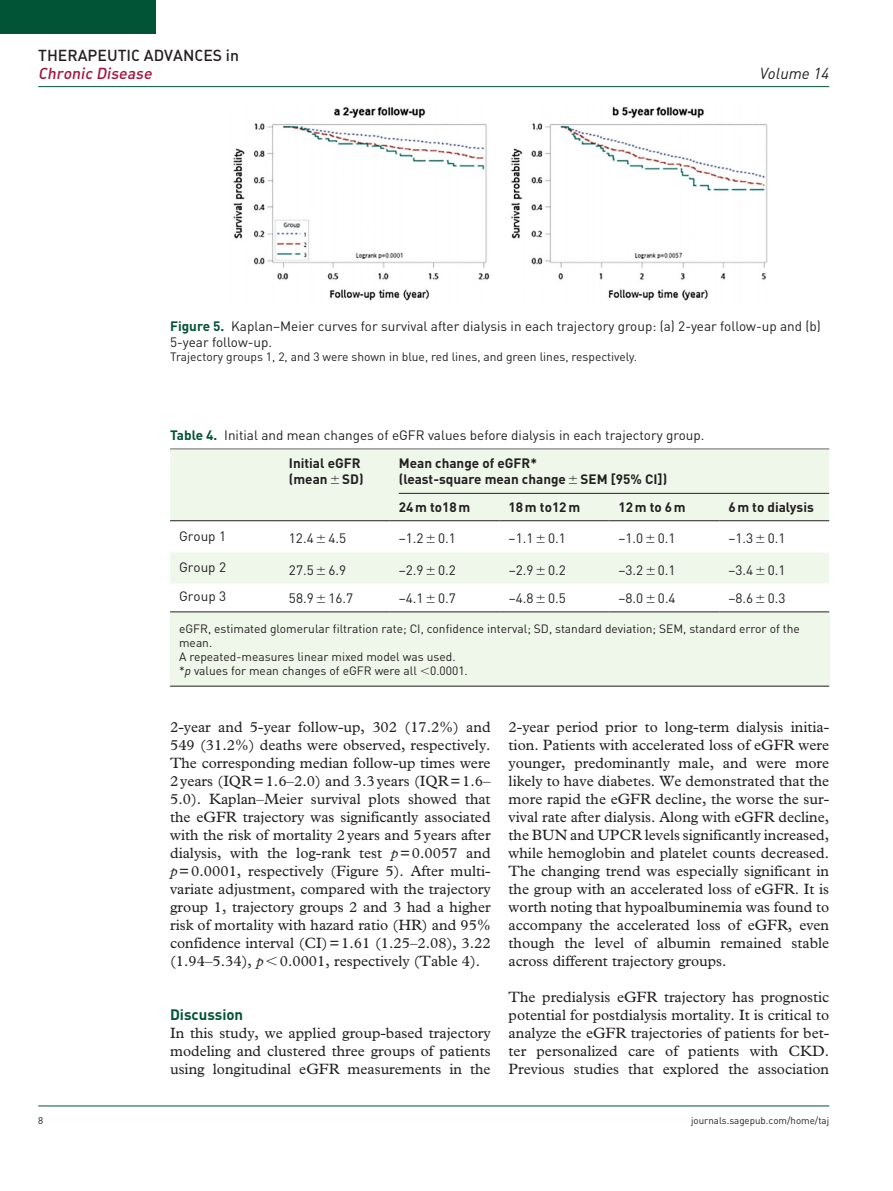
<style>
.page{position:relative;width:893px;height:1191px;background:#fff}
.page>*{position:absolute;margin:0;border:0;box-sizing:border-box;transform-origin:0 0}
.t1{font:15.75px "DIN Medium Alternate";color:#231f20}
.t2{font:italic 15.75px "DIN Medium Alternate";color:#a6133e}
.t3{font:italic 15.75px "DIN";color:#231f20}
.t4{font:15px/18px "Plantin Std";color:#231f20;text-align:justify}
.t5{font:700 15px "DIN";color:#015436}
.t6{font:13.5px/15.8px "DIN";color:#231f20}
.t7{font:700 13.5px/15.8px "DIN";color:#231f20}
.t8{font:12px/14.2px "DIN";color:#231f20}
.t9{font:9.75px "DIN";color:#231f20}
.s1{font-weight:700;color:#015436}
.s2{font-weight:700}
.s3{font-style:italic}
</style>
<div class="page">
<hr style="left:38px;top:86px;width:791px;height:1px;background:#015436">
<hr style="left:38px;top:1105px;width:791px;height:1px;background:#015436">
<div style="left:0;top:0;width:155px;height:34px;background:#015436"></div>
<div style="left:170px;top:612px;width:659px;height:74px;background:#eff7ea"></div>
<img style="left:233px;top:106px;width:535px;height:195px">
<hr style="left:170px;top:686px;width:659px;height:1px;background:#231f20">
<div style="left:170px;top:449px;width:659px;height:71px;background:#eff7ea"></div>
<svg style="left:170px;top:521px;width:659px;height:62px;fill:#f4f9f0"></svg>
<hr style="left:170px;top:520px;width:110px;height:1px;background:#231f20">
<hr style="left:390px;top:520px;width:110px;height:1px;background:#231f20">
<hr style="left:500px;top:520px;width:109px;height:1px;background:#231f20">
<hr style="left:609px;top:520px;width:110px;height:1px;background:#231f20">
<hr style="left:719px;top:520px;width:110px;height:1px;background:#231f20">
<hr style="left:170px;top:611px;width:110px;height:1px;background:#231f20">
<hr style="left:280px;top:611px;width:110px;height:1px;background:#231f20">
<hr style="left:390px;top:611px;width:110px;height:1px;background:#231f20">
<hr style="left:500px;top:611px;width:109px;height:1px;background:#231f20">
<hr style="left:609px;top:611px;width:110px;height:1px;background:#231f20">
<hr style="left:719px;top:611px;width:110px;height:1px;background:#231f20">
<hr style="left:280px;top:520px;width:110px;height:1px;background:#231f20">
<hr style="left:399px;top:493px;width:430px;height:1px;background:#231f20">
<svg style="left:331px;top:475px;width:8px;height:8px"></svg>
<svg style="left:569px;top:475px;width:8px;height:8px"></svg>
<svg style="left:317px;top:535px;width:8px;height:8px"></svg>
<svg style="left:427px;top:535px;width:8px;height:8px"></svg>
<svg style="left:537px;top:535px;width:8px;height:8px"></svg>
<svg style="left:647px;top:535px;width:8px;height:8px"></svg>
<svg style="left:756px;top:535px;width:8px;height:8px"></svg>
<svg style="left:317px;top:566px;width:8px;height:8px"></svg>
<svg style="left:427px;top:566px;width:8px;height:8px"></svg>
<svg style="left:537px;top:566px;width:8px;height:8px"></svg>
<svg style="left:647px;top:566px;width:8px;height:8px"></svg>
<svg style="left:756px;top:566px;width:8px;height:8px"></svg>
<p class="t1" style="left:38px;top:45px;width:202px">THERAPEUTIC ADVANCES IN</p>
<p class="t2" style="left:38px;top:63px;width:118px">Chronic Disease</p>
<p class="t3" style="left:760px;top:63px;width:71px">Volume 14</p>
<p class="t6" style="left:170px;top:318px;width:652px"><span class="s1">Figure 5.</span> Kaplan–Meier curves for survival after dialysis in each trajectory group: (a) 2-year follow-up and (b)<br>5-year follow-up.</p>
<p class="t8" style="left:170px;top:349px;width:468px">Trajectory groups 1, 2, and 3 were shown in blue, red lines, and green lines, respectively.</p>
<p class="t6" style="left:289px;top:420px;width:417px;line-height:28.5px;text-indent:-119px"><span class="s1">Table 4.</span> Initial and mean changes of eGFR values before dialysis in each trajectory group.<br><span class="s2">Initial eGFR</span></p>
<p class="t7" style="left:289px;top:470px;width:76px">(mean SD)</p>
<p class="t7" style="left:399px;top:455px;width:270px">Mean change of eGFR*<br>(least-square mean change SEM [95% CI])</p>
<p class="t7" style="left:399px;top:498px;width:73px">24m to18m</p>
<p class="t7" style="left:509px;top:498px;width:73px">18m to12m</p>
<p class="t7" style="left:618px;top:498px;width:69px">12m to 6m</p>
<p class="t7" style="left:728px;top:498px;width:87px">6m to dialysis</p>
<p class="t6" style="left:179px;top:528px;width:48px">Group 1</p>
<p class="t6" style="left:289px;top:530px;width:59px">12.4 4.5</p>
<p class="t6" style="left:399px;top:530px;width:59px">−1.2 0.1</p>
<p class="t6" style="left:509px;top:530px;width:59px">−1.1 0.1</p>
<p class="t6" style="left:618px;top:530px;width:59px">−1.0 0.1</p>
<p class="t6" style="left:728px;top:530px;width:59px">−1.3 0.1</p>
<p class="t6" style="left:179px;top:559px;width:48px">Group 2</p>
<p class="t6" style="left:289px;top:561px;width:59px">27.5 6.9</p>
<p class="t6" style="left:399px;top:561px;width:59px">−2.9 0.2</p>
<p class="t6" style="left:509px;top:561px;width:59px">−2.9 0.2</p>
<p class="t6" style="left:618px;top:561px;width:59px">−3.2 0.1</p>
<p class="t6" style="left:728px;top:561px;width:59px">−3.4 0.1</p>
<p class="t6" style="left:179px;top:587px;width:48px">Group 3</p>
<p class="t6" style="left:289px;top:590px;width:66px">58.9 16.7</p>
<p class="t6" style="left:399px;top:590px;width:59px">−4.1 0.7</p>
<p class="t6" style="left:509px;top:590px;width:59px">−4.8 0.5</p>
<p class="t6" style="left:619px;top:590px;width:59px">−8.0 0.4</p>
<p class="t6" style="left:728px;top:590px;width:59px">−8.6 0.3</p>
<p class="t8" style="left:179px;top:621px;width:622px">eGFR, estimated glomerular filtration rate; CI, confidence interval; SD, standard deviation; SEM, standard error of the mean.<br>A repeated-measures linear mixed model was used.<br>*<span class="s3">p</span> values for mean changes of eGFR were all 0.0001.</p>
<p class="t4" style="left:170px;top:718px;width:322px">2-year and 5-year follow-up, 302 (17.2%) and 549 (31.2%) deaths were observed, respectively.<br>The corresponding median follow-up times were 2years (IQR=1.6–2.0) and 3.3years (IQR=1.6– 5.0). Kaplan–Meier survival plots showed that the eGFR trajectory was significantly associated with the risk of mortality 2years and 5years after dialysis, with the log-rank test <span class="s3">p</span>=0.0057 and <span class="s3">p</span>=0.0001, respectively (Figure 5). After multi&shy;variate adjustment, compared with the trajectory group 1, trajectory groups 2 and 3 had a higher risk of mortality with hazard ratio (HR) and 95% confidence interval (CI)=1.61 (1.25–2.08), 3.22 (1.94–5.34), <span class="s3">p</span> 0.0001, respectively (Table 4).</p>
<p class="t5" style="left:170px;top:1005px;width:75px">Discussion</p>
<p class="t4" style="left:170px;top:1024px;width:322px">In this study, we applied group-based trajectory modeling and clustered three groups of patients using longitudinal eGFR measurements in the</p>
<p class="t4" style="left:509px;top:718px;width:322px">2-year period prior to long-term dialysis initia&shy;tion. Patients with accelerated loss of eGFR were younger, predominantly male, and were more likely to have diabetes. We demonstrated that the more rapid the eGFR decline, the worse the sur&shy;vival rate after dialysis. Along with eGFR decline, the BUN and UPCR levels significantly increased, while hemoglobin and platelet counts decreased.<br>The changing trend was especially significant in the group with an accelerated loss of eGFR. It is worth noting that hypoalbuminemia was found to accompany the accelerated loss of eGFR, even though the level of albumin remained stable across different trajectory groups.</p>
<p class="t4" style="left:509px;top:988px;width:322px">The predialysis eGFR trajectory has prognostic potential for postdialysis mortality. It is critical to analyze the eGFR trajectories of patients for bet&shy;ter personalized care of patients with CKD.<br>Previous studies that explored the association</p>
<p class="t9" style="left:38px;top:1114px;width:7px">8</p>
<p class="t9" style="left:691px;top:1114px;width:140px">journals.sagepub.com/home/taj</p>
</div>
